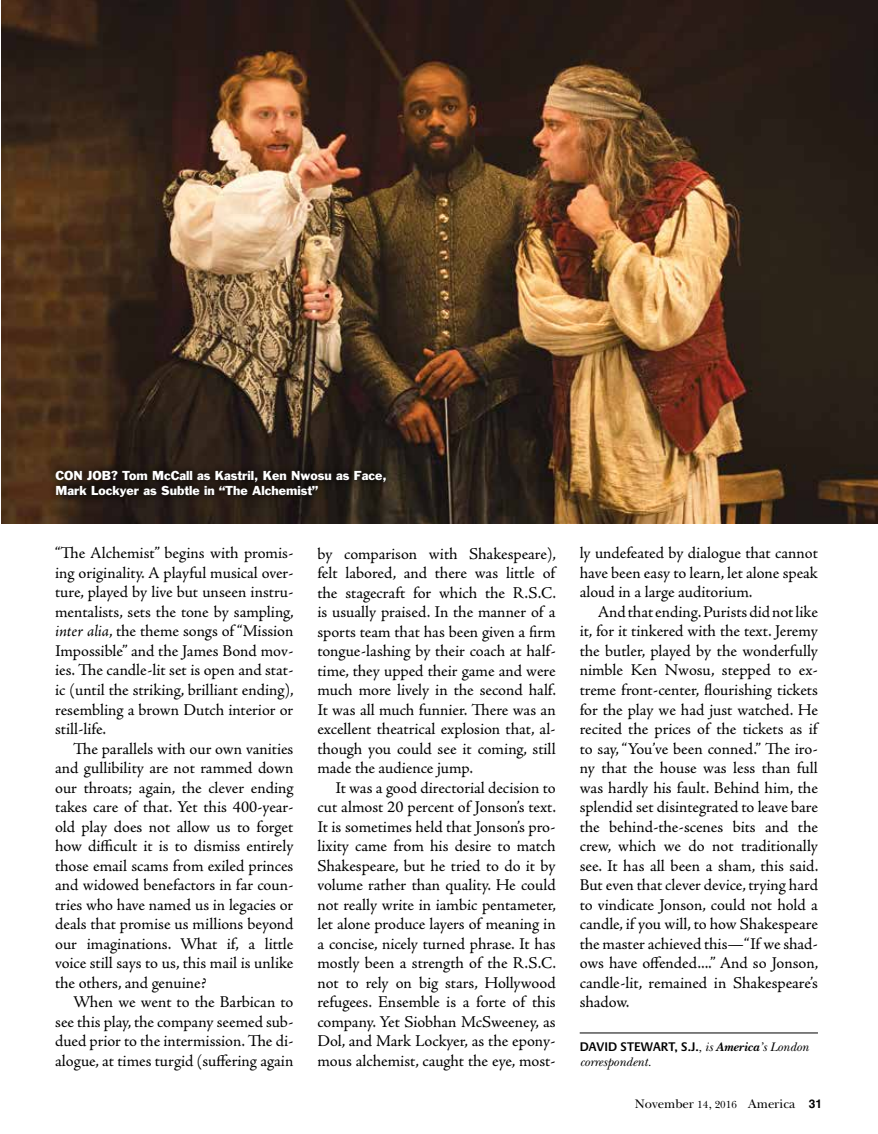
<style>
.page{position:relative;width:878px;height:1134px;background:#fff}
.page>*{position:absolute;margin:0;border:0;box-sizing:border-box;transform-origin:0 0}
.t1{font:16.5px/19.5px "Adobe Jenson Pro";color:#000;text-align:justify}
.t2{font:600 12.75px "Praxis LT Pro";color:#000}
.t3{font:12.75px "New Baskerville ITC";color:#000}
.t4{font:italic 12.75px "New Baskerville ITC";color:#000}
.t5{font:12px/14.4px "Franklin Gothic Std";color:#fff}
.s1{font-style:italic}
.s2{font-family:"New Baskerville ITC";font-weight:400;font-style:italic}
.s3{font-family:"New Baskerville ITC";font-weight:700;font-style:italic}
.s4{font-size:10.5px}
.s5{font-family:"Helvetica LT Std";font-weight:700;font-size:12px}
</style>
<div class="page">
<hr style="left:579px;top:1033px;width:239px;height:1px;background:#000">
<img style="left:2px;top:0;width:876px;height:524px">
<div style="left:48px;top:463px;width:346px;height:41px;background:#000;opacity:.75"></div>
<p class="t5" style="left:56px;top:469px;width:333px">CON JOB? Tom McCall as Kastril, Ken Nwosu as Face,<br>Mark Lockyer as Subtle in “The Alchemist”</p>
<p class="t1" style="left:55px;top:544px;width:240px">“The Alchemist” begins with promis&shy;ing originality. A playful musical over&shy;ture, played by live but unseen instru&shy;mentalists, sets the tone by sampling, <span class="s1">inter alia</span>, the theme songs of “Mission Impossible” and the James Bond mov&shy;ies. The candle-lit set is open and stat&shy;ic (until the striking, brilliant ending), resembling a brown Dutch interior or still-life.</p>
<p class="t1" style="left:55px;top:739px;width:240px;text-indent:18px">The parallels with our own vanities and gullibility are not rammed down our throats; again, the clever ending takes care of that. Yet this 400-year&shy;old play does not allow us to forget how difficult it is to dismiss entirely those email scams from exiled princes and widowed benefactors in far coun&shy;tries who have named us in legacies or deals that promise us millions beyond our imaginations. What if, a little voice still says to us, this mail is unlike the others, and genuine?</p>
<p class="t1" style="left:55px;top:992px;width:240px;text-indent:18px">When we went to the Barbican to see this play, the company seemed sub&shy;dued prior to the intermission. The di&shy;alogue, at times turgid (suffering again</p>
<p class="t1" style="left:317px;top:544px;width:241px">by comparison with Shakespeare), felt labored, and there was little of the stagecraft for which the R.S.C. is usually praised. In the manner of a sports team that has been given a firm tongue-lashing by their coach at half&shy;time, they upped their game and were much more lively in the second half.<br>It was all much funnier. There was an excellent theatrical explosion that, al&shy;though you could see it coming, still made the audience jump.</p>
<p class="t1" style="left:317px;top:778px;width:240px;text-indent:18px">It was a good directorial decision to cut almost 20 percent of Jonson’s text.<br>It is sometimes held that Jonson’s pro&shy;lixity came from his desire to match Shakespeare, but he tried to do it by volume rather than quality. He could not really write in iambic pentameter, let alone produce layers of meaning in a concise, nicely turned phrase. It has mostly been a strength of the R.S.C. not to rely on big stars, Hollywood refugees. Ensemble is a forte of this company. Yet Siobhan McSweeney, as Dol, and Mark Lockyer, as the epony&shy;mous alchemist, caught the eye, most-</p>
<p class="t1" style="left:579px;top:544px;width:240px">ly undefeated by dialogue that cannot have been easy to learn, let alone speak aloud in a large auditorium.</p>
<p class="t1" style="left:579px;top:602px;width:241px;text-indent:18px">And that ending. Purists did not like it, for it tinkered with the text. Jeremy the butler, played by the wonderfully nimble Ken Nwosu, stepped to ex&shy;treme front-center, flourishing tickets for the play we had just watched. He recited the prices of the tickets as if to say, “You’ve been conned.” The iro&shy;ny that the house was less than full was hardly his fault. Behind him, the splendid set disintegrated to leave bare the behind-the-scenes bits and the crew, which we do not traditionally see. It has all been a sham, this said.<br>But even that clever device, trying hard to vindicate Jonson, could not hold a candle, if you will, to how Shakespeare the master achieved this—“If we shad&shy;ows have offended....” And so Jonson, candle-lit, remained in Shakespeare’s shadow.</p>
<p class="t2" style="left:579px;top:1039px;width:231px">DAVID STEWART, S.J.<span class="s2">, is</span> <span class="s3">America</span><span class="s2">’s London</span></p>
<p class="t4" style="left:579px;top:1054px;width:73px">correspondent.</p>
<p class="t3" style="left:634px;top:1097px;width:189px">November <span class="s4">14</span>, <span class="s4">2016</span> America <span class="s5">31</span></p>
</div>
